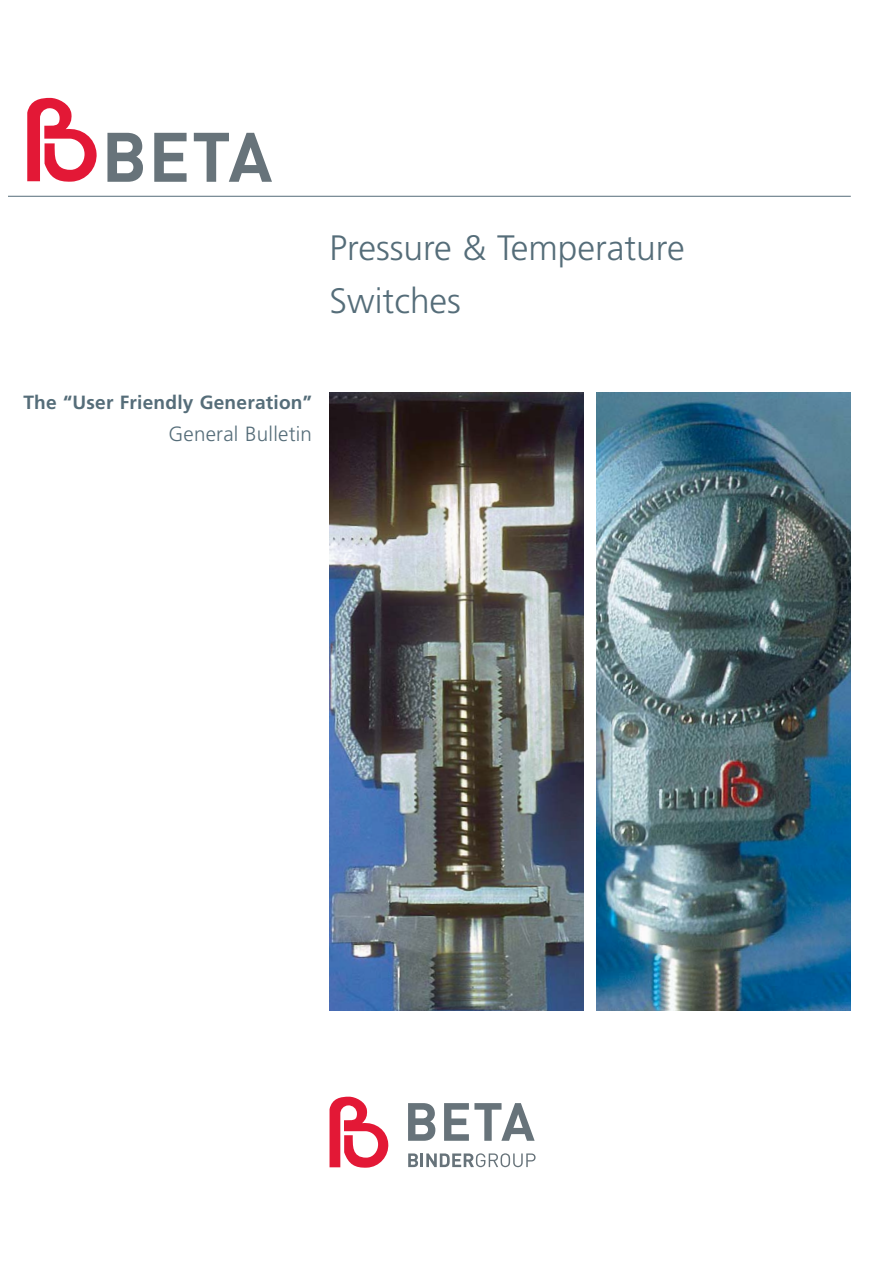
<style>
.page{position:relative;width:893px;height:1263px;background:#fff}
.page>*{position:absolute;margin:0;border:0;box-sizing:border-box;transform-origin:0 0}
.t1{font:300 35.25px/52.9px "Frutiger";color:#556d79}
.t2{font:300 20.55px "Frutiger";letter-spacing:.01em;color:#556d79}
.t3{font:700 19.05px "Frutiger";letter-spacing:.01em;color:#556d79}
</style>
<div class="page">
<img style="left:329px;top:393px;width:255px;height:617px">
<hr style="left:9px;top:196px;width:841px;height:1px;background:#556d79">
<svg style="left:408px;top:1103px;width:27px;height:38px"></svg>
<svg style="left:444px;top:1103px;width:90px;height:38px"></svg>
<svg style="left:408px;top:1153px;width:10px;height:14px"></svg>
<hr style="left:420px;top:1153px;width:3px;height:14px;background:#67737a">
<svg style="left:426px;top:1153px;width:109px;height:14px"></svg>
<svg style="left:329px;top:1097px;width:60px;height:71px"></svg>
<img style="left:596px;top:393px;width:254px;height:617px">
<svg style="left:27px;top:98px;width:70px;height:84px"></svg>
<svg style="left:107px;top:133px;width:36px;height:49px"></svg>
<svg style="left:154px;top:133px;width:32px;height:49px"></svg>
<svg style="left:194px;top:133px;width:78px;height:49px"></svg>
<p class="t1" style="left:329px;top:224px;width:356px">Pressure &amp; Temperature<br>Switches</p>
<p class="t3" style="left:23px;top:395px;width:290px">The “User Friendly Generation”</p>
<p class="t2" style="left:168px;top:425px;width:145px">General Bulletin</p>
</div>
